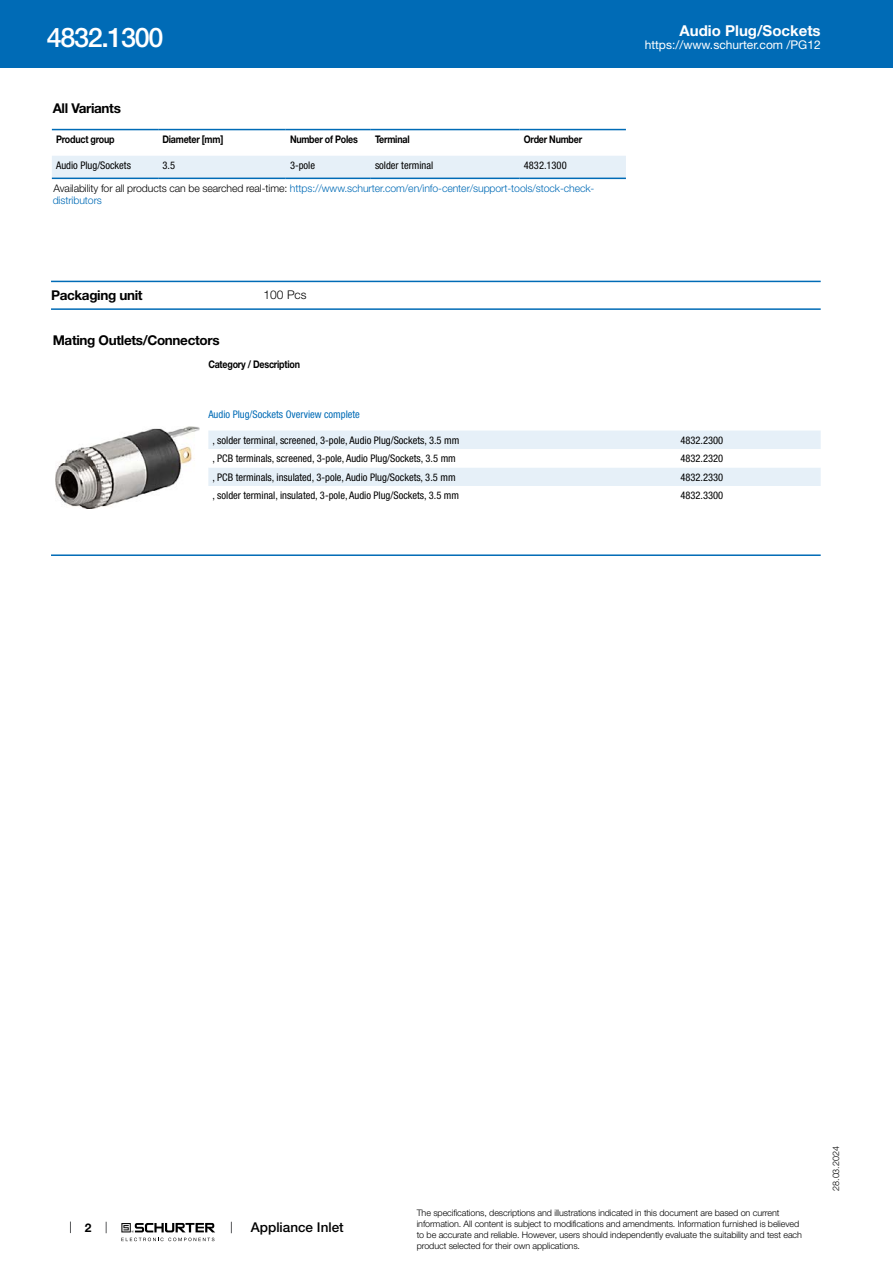
<style>
.page{position:relative;width:893px;height:1263px;background:#fff}
.page>*{position:absolute;margin:0;border:0;box-sizing:border-box;transform-origin:0 0}
.t1{font:500 27px "Helvetica Neue LT";letter-spacing:-.05em;color:#fff}
.t2{font:700 15px "Helvetica Neue LT";color:#fff}
.t3{font:700 13.5px "Helvetica Neue LT";letter-spacing:-.025em;color:#000}
.t4{font:500 13.5px "Helvetica Neue LT";color:#000}
.t5{font:12px "Helvetica Neue LT";color:#fff}
.t6{font:300 12px "Helvetica Neue LT";color:#000}
.t7{font:700 12px "Helvetica Neue LT";color:#000}
.t8{font:condensed 10.5px "Helvetica Neue LT";color:#000}
.t9{font:300 10.5px/22.6px "Helvetica Neue LT";letter-spacing:-.01em;color:#006bb6}
.t10{font:700 10.5px "Helvetica Neue LT";letter-spacing:-.025em;color:#000;scale:.85 1}
.t11{font:condensed 10.5px "Helvetica Neue LT";color:#006bb6}
.t12{font:300 9px/10.8px "Helvetica Neue LT";letter-spacing:-.01em;color:#000}
.s1{font-weight:400;font-stretch:condensed;color:#000}
.s2{color:#000}
</style>
<div class="page">
<svg style="left:70px;top:1221px;width:1px;height:12px"></svg>
<svg style="left:121px;top:1223px;width:94px;height:18px"></svg>
<div style="left:0;top:0;width:893px;height:68px;background:#006bb6"></div>
<svg style="left:52px;top:130px;width:574px;height:50px"></svg>
<div style="left:52px;top:156px;width:574px;height:22px;background:#e6f0f8"></div>
<hr style="left:52px;top:129px;width:106px;height:1px;background:#006bb6">
<hr style="left:158px;top:129px;width:128px;height:1px;background:#006bb6">
<hr style="left:286px;top:129px;width:85px;height:1px;background:#006bb6">
<hr style="left:371px;top:129px;width:149px;height:1px;background:#006bb6">
<hr style="left:520px;top:129px;width:106px;height:1px;background:#006bb6">
<hr style="left:52px;top:178px;width:106px;height:1px;background:#006bb6">
<hr style="left:158px;top:178px;width:128px;height:1px;background:#006bb6">
<hr style="left:286px;top:178px;width:85px;height:1px;background:#006bb6">
<hr style="left:371px;top:178px;width:149px;height:1px;background:#006bb6">
<hr style="left:520px;top:178px;width:106px;height:1px;background:#006bb6">
<hr style="left:51px;top:281px;width:770px;height:1px;background:#006bb6">
<hr style="left:51px;top:308px;width:770px;height:2px;background:#006bb6">
<img style="left:56px;top:427px;width:143px;height:81px">
<div style="left:208px;top:430px;width:613px;height:19px;background:#e6f0f8"></div>
<div style="left:208px;top:468px;width:613px;height:18px;background:#e6f0f8"></div>
<hr style="left:51px;top:554px;width:770px;height:2px;background:#006bb6">
<h1 class="t1" style="left:47px;top:21px;width:118px">4832.1300</h1>
<h3 class="t3" style="left:53px;top:99px;width:70px">All Variants</h3>
<p class="t10" style="left:56px;top:133px;width:70px">Product group</p>
<p class="t10" style="left:162px;top:133px;width:73px">Diameter [mm]</p>
<p class="t10" style="left:290px;top:133px;width:81px">Number of Poles</p>
<p class="t10" style="left:375px;top:133px;width:42px">Terminal</p>
<p class="t10" style="left:524px;top:133px;width:70px">Order Number</p>
<p class="t8" style="left:56px;top:159px;width:76px">Audio Plug/Sockets</p>
<p class="t8" style="left:162px;top:159px;width:14px">3.5</p>
<p class="t8" style="left:290px;top:159px;width:27px">3-pole</p>
<p class="t8" style="left:375px;top:159px;width:60px">solder terminal</p>
<p class="t9" style="left:54px;top:154px;width:542px;text-indent:470px"><span class="s1">4832.1300<br></span><span class="s2">Availability for all products can be searched real-time:</span> https://www.schurter.com/en/info-center/support-tools/stock-check-</p>
<p class="t9" style="left:53px;top:189px;width:51px">distributors</p>
<h2 class="t2" style="left:680px;top:21px;width:143px">Audio Plug/Sockets</h2>
<h3 class="t5" style="left:645px;top:38px;width:178px">https://www.schurter.com /PG12</h3>
<h3 class="t3" style="left:51px;top:287px;width:93px">Packaging unit</h3>
<h3 class="t6" style="left:264px;top:287px;width:44px">100 Pcs</h3>
<h3 class="t3" style="left:53px;top:332px;width:168px">Mating Outlets/Connectors</h3>
<p class="t10" style="left:208px;top:358px;width:109px">Category / Description</p>
<p class="t11" style="left:208px;top:408px;width:153px">Audio Plug/Sockets Overview complete</p>
<p class="t8" style="left:213px;top:434px;width:248px">, solder terminal, screened, 3-pole, Audio Plug/Sockets, 3.5 mm</p>
<p class="t8" style="left:680px;top:434px;width:44px">4832.2300</p>
<p class="t8" style="left:213px;top:453px;width:245px">, PCB terminals, screened, 3-pole, Audio Plug/Sockets, 3.5 mm</p>
<p class="t8" style="left:680px;top:453px;width:44px">4832.2320</p>
<p class="t8" style="left:213px;top:471px;width:244px">, PCB terminals, insulated, 3-pole, Audio Plug/Sockets, 3.5 mm</p>
<p class="t8" style="left:680px;top:471px;width:44px">4832.2330</p>
<p class="t8" style="left:213px;top:490px;width:248px">, solder terminal, insulated, 3-pole, Audio Plug/Sockets, 3.5 mm</p>
<p class="t8" style="left:680px;top:490px;width:44px">4832.3300</p>
<h3 class="t7" style="left:85px;top:1220px;width:8px">2</h3>
<h3 class="t4" style="left:251px;top:1219px;width:94px">Appliance Inlet</h3>
<p class="t12" style="left:417px;top:1207px;width:387px">The specifications, descriptions and illustrations indicated in this document are based on current information. All content is subject to modifications and amendments. Information furnished is believed to be accurate and reliable. However, users should independently evaluate the suitability and test each product selected for their own applications.</p>
<p class="t12" style="left:830px;top:1191px;width:46px;rotate:-90deg">28.03.2024</p>
</div>
